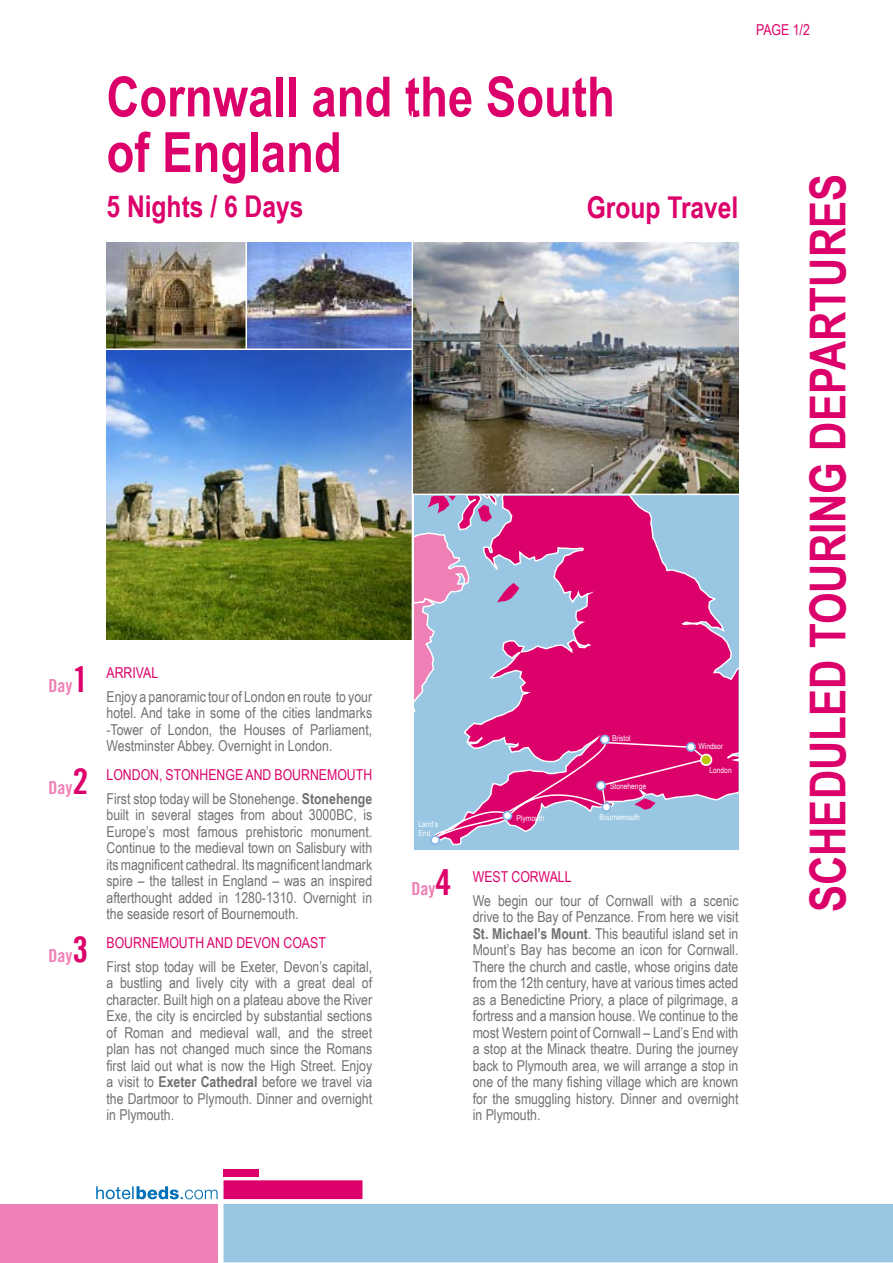
<style>
.page{position:relative;width:893px;height:1263px;background:#fff}
.page>*{position:absolute;margin:0;border:0;box-sizing:border-box;transform-origin:0 0}
.t1{font:700 55.5px/55.5px "Arial Narrow";color:#dc006b}
.t2{font:700 49.5px "Arial Narrow";color:#dc006b}
.t3{font:700 30px "Arial Narrow";color:#dc006b}
.t4{font:18px "Trade Got Bol Con Twe";color:#ee80b5}
.t5{font:15px/16.5px "Arial Narrow";color:#707173;text-align:justify}
.t6{font:15px "Arial Narrow";color:#dc006b}
.t7{font:8.1px/9.8px "Arial Narrow";color:#fff}
.s1{font-size:36px;color:#dc006b}
.s2{color:#dc006b}
.s3{font-weight:700}
</style>
<div class="page">
<svg style="left:96px;top:1186px;width:122px;height:13px"></svg>
<div style="left:0;top:1204px;width:218px;height:58px;background:#ee80b5"></div>
<div style="left:224px;top:1204px;width:669px;height:58px;background:#99c6e3"></div>
<div style="left:224px;top:1180px;width:138px;height:19px;background:#dc006b"></div>
<div style="left:224px;top:1169px;width:35px;height:7px;background:#dc006b"></div>
<svg style="left:430px;top:496px;width:308px;height:350px;background:#b57cb6"></svg>
<svg style="left:414px;top:496px;width:294px;height:346px;background:#c260a5"></svg>
<img style="left:106px;top:243px;width:139px;height:105px">
<img style="left:247px;top:242px;width:165px;height:106px">
<img style="left:413px;top:242px;width:325px;height:252px">
<img style="left:106px;top:350px;width:306px;height:290px">
<div style="left:701px;top:754px;width:10px;height:11px;background:#bdc40a;border-radius:50%"></div>
<div style="left:700px;top:754px;width:12px;height:12px;border:2px solid #fff;border-radius:50%"></div>
<div style="left:597px;top:781px;width:8px;height:9px;background:#fff;border-radius:50%"></div>
<div style="left:596px;top:781px;width:10px;height:9px;border:2px solid #80b5e3;border-radius:50%"></div>
<div style="left:601px;top:735px;width:8px;height:9px;background:#fff;border-radius:50%"></div>
<div style="left:600px;top:735px;width:10px;height:9px;border:2px solid #80b5e3;border-radius:50%"></div>
<div style="left:687px;top:743px;width:8px;height:8px;background:#fff;border-radius:50%"></div>
<div style="left:686px;top:742px;width:10px;height:10px;border:2px solid #80b5e3;border-radius:50%"></div>
<div style="left:602px;top:803px;width:8px;height:8px;background:#fff;border-radius:50%"></div>
<div style="left:601px;top:802px;width:10px;height:10px;border:2px solid #80b5e3;border-radius:50%"></div>
<div style="left:503px;top:811px;width:8px;height:9px;background:#fff;border-radius:50%"></div>
<div style="left:502px;top:811px;width:10px;height:9px;border:2px solid #80b5e3;border-radius:50%"></div>
<div style="left:431px;top:836px;width:8px;height:8px;background:#fff;border-radius:50%"></div>
<div style="left:430px;top:835px;width:10px;height:10px;border:2px solid #80b5e3;border-radius:50%"></div>
<p class="t4" style="left:49px;top:675px;width:41px">Day<span class="s1">1</span></p>
<p class="t4" style="left:49px;top:777px;width:41px">Day<span class="s1">2</span></p>
<p class="t4" style="left:49px;top:945px;width:41px">Day<span class="s1">3</span></p>
<h1 class="t1" style="left:106px;top:66px;width:510px">Cornwall and the South of England</h1>
<h3 class="t3" style="left:106px;top:184px;width:198px">5 Nights / 6 Days</h3>
<h3 class="t3" style="left:587px;top:184px;width:153px">Group Travel</h3>
<p class="t6" style="left:106px;top:661px;width:53px">Arrival</p>
<p class="t5" style="left:106px;top:688px;width:267px">Enjoy a panoramic tour of London en route to your hotel. And take in some of the cities landmarks -Tower of London, the Houses of Parliament, Westminster Abbey. Overnight in London.</p>
<p class="t5" style="left:106px;top:762px;width:267px;line-height:24px"><span class="s2">London, Stonhenge and Bournemouth<br></span>First stop today will be Stonehenge. <span class="s3">Stonehenge</span></p>
<p class="t5" style="left:106px;top:806px;width:267px">built in several stages from about 3000BC, is Europe’s most famous prehistoric monument.<br>Continue to the medieval town on Salisbury with its magnificent cathedral. Its magnificent landmark spire – the tallest in England – was an inspired afterthought added in 1280-1310. Overnight in the seaside resort of Bournemouth.</p>
<p class="t6" style="left:106px;top:931px;width:187px">Bournemouth and Devon coast</p>
<p class="t5" style="left:106px;top:958px;width:267px">First stop today will be Exeter, Devon’s capital, a bustling and lively city with a great deal of character. Built high on a plateau above the River Exe, the city is encircled by substantial sections of Roman and medieval wall, and the street plan has not changed much since the Romans first laid out what is now the High Street. Enjoy a visit to <span class="s3">Exeter Cathedral</span> before we travel via the Dartmoor to Plymouth. Dinner and overnight in Plymouth.</p>
<p class="t7" style="left:418px;top:818px;width:21px">Land’s<br>End</p>
<p class="t4" style="left:412px;top:878px;width:41px">Day<span class="s1">4</span></p>
<p class="t7" style="left:612px;top:733px;width:20px">Bristol</p>
<p class="t7" style="left:610px;top:781px;width:38px">Stonehenge</p>
<p class="t7" style="left:516px;top:813px;width:29px">Plymouth</p>
<p class="t7" style="left:599px;top:812px;width:42px">Bournemouth</p>
<p class="t7" style="left:698px;top:741px;width:26px">Windsor</p>
<p class="t7" style="left:709px;top:765px;width:24px">London</p>
<p class="t6" style="left:473px;top:865px;width:21px">West</p>
<p class="t6" style="left:511px;top:865px;width:62px">Corwall</p>
<p class="t5" style="left:473px;top:892px;width:267px">We begin our tour of Cornwall with a scenic drive to the Bay of Penzance. From here we visit <span class="s3">St. Michael’s Mount</span>. This beautiful island set in Mount’s Bay has become an icon for Cornwall.<br>There the church and castle, whose origins date from the 12th century, have at various times acted as a Benedictine Priory, a place of pilgrimage, a fortress and a mansion house. We continue to the most Western point of Cornwall – Land’s End with a stop at the Minack theatre. During the journey back to Plymouth area, we will arrange a stop in one of the many fishing village which are known for the smuggling history. Dinner and overnight in Plymouth.</p>
<p class="t6" style="left:756px;top:18px;width:55px">PAGE 1/2</p>
<h2 class="t2" style="left:791px;top:912px;width:740px;rotate:-90deg">SCHEDULED TOURING DEPARTURES</h2>
</div>
